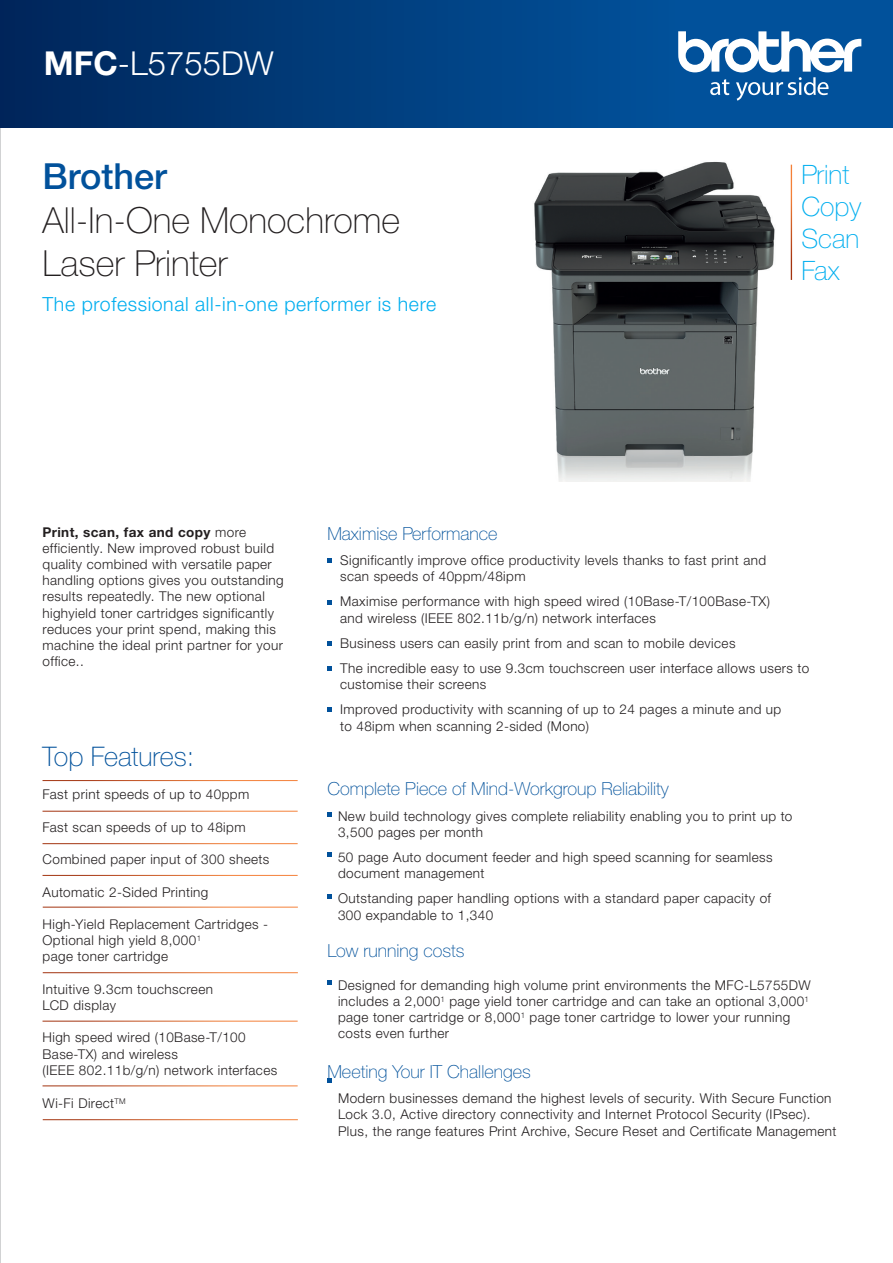
<style>
.page{position:relative;width:893px;height:1263px;background:#fff}
.page>*{position:absolute;margin:0;border:0;box-sizing:border-box;transform-origin:0 0}
.t1{font:100 36px/43.2px "Helvetica Neue LTW1 G";color:#231f20}
.t2{font:500 36px "Helvetica Neue LTW1 G";color:#01519b}
.t3{font:300 33px "Helvetica Neue LTW1 G";color:#fff}
.t4{font:100 27px "Helvetica Neue LTW1 G";color:#01519b}
.t5{font:100 26.7px/32.1px "Helvetica Neue LTW1 G";color:#00aeef}
.t6{font:300 19.5px "Helvetica Neue LTW1 G";letter-spacing:.03em;color:#00aeef}
.t7{font:100 18px "Helvetica Neue LTW1 G";color:#01519b}
.t8{font:300 13.5px/16.2px "Helvetica Neue LTW1 G";letter-spacing:.03em;color:#231f20}
.s1{font-weight:700}
</style>
<div class="page">
<hr style="left:0;top:19px;width:1px;height:1244px;background:#cbccce">
<div style="left:0;top:0;width:685px;height:128px;background:linear-gradient(to right,#00265a,#01529c)"></div>
<div style="left:685px;top:0;width:208px;height:128px;background:#01519b"></div>
<svg style="left:678px;top:31px;width:183px;height:70px"></svg>
<svg style="left:327px;top:558px;width:5px;height:5px"></svg>
<svg style="left:327px;top:600px;width:5px;height:4px"></svg>
<svg style="left:327px;top:641px;width:5px;height:4px"></svg>
<svg style="left:327px;top:666px;width:5px;height:4px"></svg>
<svg style="left:327px;top:707px;width:5px;height:5px"></svg>
<svg style="left:327px;top:812px;width:5px;height:5px"></svg>
<svg style="left:327px;top:853px;width:5px;height:4px"></svg>
<svg style="left:327px;top:894px;width:5px;height:5px"></svg>
<svg style="left:327px;top:981px;width:5px;height:4px"></svg>
<svg style="left:327px;top:1078px;width:5px;height:4px"></svg>
<img style="left:534px;top:161px;width:241px;height:321px">
<h2 class="t3" style="left:44px;top:43px;width:231px"><span class="s1">MFC</span>-L5755DW</h2>
<h1 class="t2" style="left:43px;top:155px;width:126px">Brother</h1>
<h1 class="t1" style="left:43px;top:198px;width:359px">All-In-One Monochrome<br>Laser Printer</h1>
<h3 class="t6" style="left:43px;top:292px;width:395px">The professional all-in-one performer is here</h3>
<h3 class="t5" style="left:801px;top:158px;width:61px">Print<br>Copy<br>Scan<br>Fax</h3>
<p class="t8" style="left:43px;top:524px;width:243px"><span class="s1">Print, scan, fax and copy</span> more efficiently. New improved robust build quality combined with versatile paper handling options gives you outstanding results repeatedly. The new optional highyield toner cartridges significantly reduces your print spend, making this machine the ideal print partner for your office..</p>
<h3 class="t4" style="left:43px;top:740px;width:153px">Top Features:</h3>
<p class="t8" style="left:43px;top:786px;width:208px">Fast print speeds of up to 40ppm</p>
<p class="t8" style="left:43px;top:819px;width:205px">Fast scan speeds of up to 48ipm</p>
<p class="t8" style="left:43px;top:851px;width:228px">Combined paper input of 300 sheets</p>
<p class="t8" style="left:43px;top:884px;width:167px">Automatic 2-Sided Printing</p>
<p class="t8" style="left:43px;top:916px;width:227px">High-Yield Replacement Cartridges -<br>Optional high yield 8,000<sup>1<br></sup>page toner cartridge</p>
<p class="t8" style="left:43px;top:981px;width:172px">Intuitive 9.3cm touchscreen<br>LCD display</p>
<p class="t8" style="left:43px;top:1029px;width:236px">High speed wired (10Base-T/100<br>Base-TX) and wireless<br>(IEEE 802.11b/g/n) network interfaces</p>
<p class="t8" style="left:43px;top:1095px;width:85px">Wi-Fi Direct<sup>TM</sup></p>
<h3 class="t7" style="left:327px;top:523px;width:171px">Maximise Performance</h3>
<p class="t8" style="left:340px;top:552px;width:427px">Significantly improve office productivity levels thanks to fast print and scan speeds of 40ppm/48ipm</p>
<p class="t8" style="left:340px;top:593px;width:431px">Maximise performance with high speed wired (10Base-T/100Base-TX) and wireless (IEEE 802.11b/g/n) network interfaces</p>
<p class="t8" style="left:340px;top:630px;width:471px;line-height:25.2px">Business users can easily print from and scan to mobile devices<br>The incredible easy to use 9.3cm touchscreen user interface allows users to</p>
<p class="t8" style="left:340px;top:672px;width:443px;line-height:25.2px">customise their screens<br>Improved productivity with scanning of up to 24 pages a minute and up</p>
<p class="t8" style="left:340px;top:718px;width:250px">to 48ipm when scanning 2-sided (Mono)</p>
<h3 class="t7" style="left:327px;top:778px;width:343px">Complete Piece of Mind-Workgroup Reliability</h3>
<p class="t8" style="left:338px;top:808px;width:456px">New build technology gives complete reliability enabling you to print up to<br>3,500 pages per month</p>
<p class="t8" style="left:338px;top:849px;width:436px">50 page Auto document feeder and high speed scanning for seamless document management</p>
<p class="t8" style="left:338px;top:890px;width:435px">Outstanding paper handling options with a standard paper capacity of<br>300 expandable to 1,340</p>
<h3 class="t7" style="left:327px;top:940px;width:139px">Low running costs</h3>
<p class="t8" style="left:338px;top:977px;width:474px">Designed for demanding high volume print environments the MFC-L5755DW includes a 2,000<sup>1</sup> page yield toner cartridge and can take an optional 3,000<sup>1 </sup>page toner cartridge or 8,000<sup>1</sup> page toner cartridge to lower your running costs even further</p>
<h3 class="t7" style="left:327px;top:1061px;width:205px">Meeting Your IT Challenges</h3>
<p class="t8" style="left:338px;top:1090px;width:500px">Modern businesses demand the highest levels of security. With Secure Function<br>Lock 3.0, Active directory connectivity and Internet Protocol Security (IPsec).<br>Plus, the range features Print Archive, Secure Reset and Certificate Management</p>
</div>
